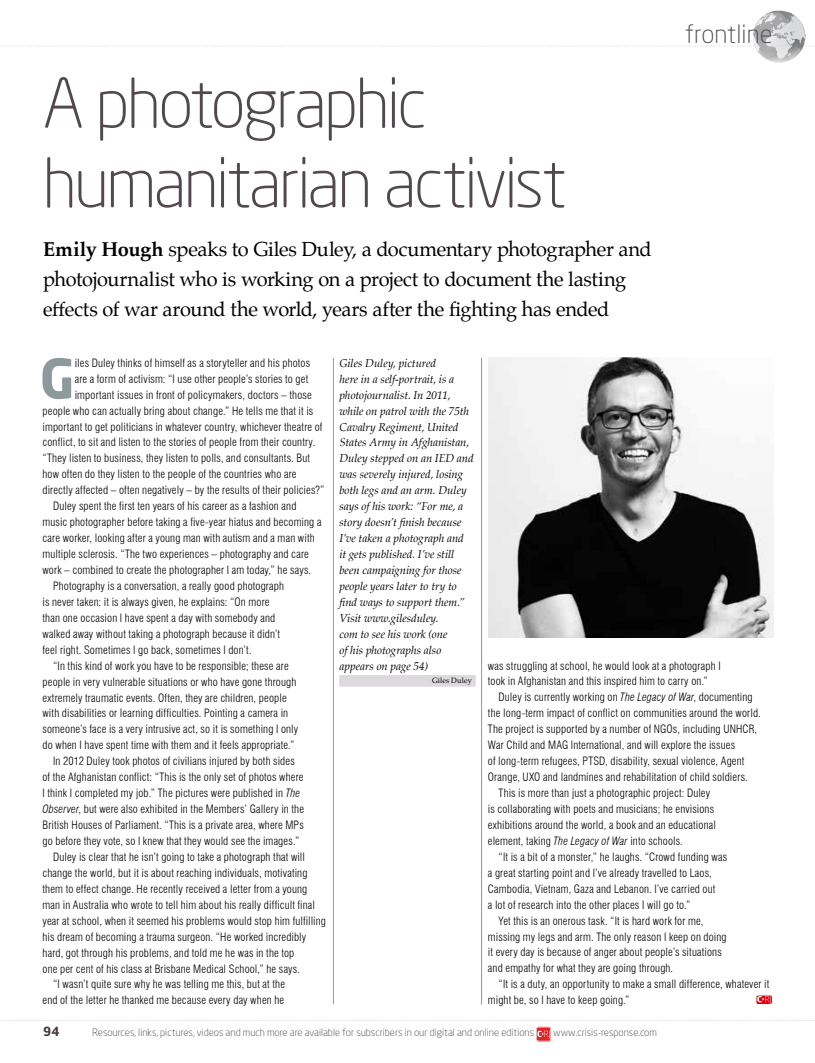
<style>
.page{position:relative;width:815px;height:1063px;background:#fff}
.page>*{position:absolute;margin:0;border:0;box-sizing:border-box;transform-origin:0 0}
.t1{font:300 67.5px/79.8px "Neo Sans Std";letter-spacing:-.045em;color:#52494f}
.t2{font:700 54.12px "Neo Sans Std";color:#8e999c}
.t3{font:300 25px "Neo Sans Std";color:#52494f}
.t4{font:20px/30px "Palatino";letter-spacing:-.02em;color:#000}
.t5{font:700 12.5px "Neo Sans Std";color:#473e43}
.t6{font:300 condensed 11.25px/16px "Swiss 721 BT";letter-spacing:.015em;color:#000}
.t7{font:italic 11.25px/16px "Palatino";letter-spacing:-.005em;color:#000}
.t8{font:300 10px "Neo Sans Std";color:#473e43}
.t9{font:7.5px "Palatino";letter-spacing:.015em;color:#000}
.s1{font-weight:700}
.s2{font-style:italic}
</style>
<div class="page">
<svg style="left:0;top:1020px;width:815px;height:1px"></svg>
<hr style="left:333px;top:358px;width:1px;height:646px;background:#999298">
<hr style="left:481px;top:358px;width:1px;height:647px;background:#999298">
<img style="left:489px;top:358px;width:284px;height:280px">
<svg style="left:2px;top:11px;width:812px;height:52px"></svg>
<svg style="left:536px;top:1027px;width:15px;height:15px"></svg>
<div style="left:756px;top:995px;width:16px;height:10px;border:1px solid #fff;border-radius:2px"></div>
<svg style="left:757px;top:996px;width:14px;height:8px"></svg>
<div style="left:339px;top:675px;width:137px;height:12px;background:#dddadd"></div>
<h3 class="t3" style="left:685px;top:19px;width:89px">frontline</h3>
<h1 class="t1" style="left:43px;top:63px;width:526px">A photographic humanitarian activist</h1>
<h3 class="t4" style="left:43px;top:234px;width:610px"><span class="s1">Emily Hough</span> speaks to Giles Duley, a documentary photographer and photojournalist who is working on a project to document the lasting effects of war around the world, years after the fighting has ended</h3>
<p class="t7" style="left:339px;top:355px;width:136px">Giles Duley, pictured<br>here in a self-portrait, is a photojournalist. In 2011, while on patrol with the 75th<br>Cavalry Regiment, United<br>States Army in Afghanistan,<br>Duley stepped on an IED and was severely injured, losing both legs and an arm. Duley says of his work: “For me, a story doesn’t finish because<br>I’ve taken a photograph and<br>it gets published. I’ve still been campaigning for those people years later to try to find ways to support them.”<br>Visit www.gilesduley.<br>com to see his work (one<br>of his photographs also appears on page 54)</p>
<p class="t9" style="left:432px;top:675px;width:41px">Giles Duley</p>
<h2 class="t2" style="left:40px;top:344px;width:36px">G</h2>
<p class="t6" style="left:75px;top:355px;width:237px">iles Duley thinks of himself as a storyteller and his photos</p>
<p class="t6" style="left:75px;top:371px;width:235px">are a form of activism: “I use other people’s stories to get</p>
<p class="t6" style="left:75px;top:387px;width:239px">important issues in front of policymakers, doctors – those</p>
<p class="t6" style="left:43px;top:402px;width:272px">people who can actually bring about change.” He tells me that it is</p>
<p class="t6" style="left:43px;top:418px;width:281px">important to get politicians in whatever country, whichever theatre of</p>
<p class="t6" style="left:43px;top:434px;width:274px">conflict, to sit and listen to the stories of people from their country.</p>
<p class="t6" style="left:43px;top:450px;width:269px">“They listen to business, they listen to polls, and consultants. But</p>
<p class="t6" style="left:43px;top:466px;width:256px">how often do they listen to the people of the countries who are</p>
<p class="t6" style="left:43px;top:482px;width:284px">directly affected – often negatively – by the results of their policies?”</p>
<p class="t6" style="left:53px;top:498px;width:245px">Duley spent the first ten years of his career as a fashion and</p>
<p class="t6" style="left:43px;top:514px;width:280px">music photographer before taking a five-year hiatus and becoming a</p>
<p class="t6" style="left:43px;top:530px;width:274px">care worker, looking after a young man with autism and a man with</p>
<p class="t6" style="left:43px;top:546px;width:268px">multiple sclerosis. “The two experiences – photography and care</p>
<p class="t6" style="left:43px;top:562px;width:270px">work – combined to create the photographer I am today,” he says.</p>
<p class="t6" style="left:53px;top:578px;width:233px">Photography is a conversation, a really good photograph</p>
<p class="t6" style="left:43px;top:594px;width:229px">is never taken: it is always given, he explains: “On more</p>
<p class="t6" style="left:43px;top:610px;width:234px">than one occasion I have spent a day with somebody and</p>
<p class="t6" style="left:43px;top:626px;width:239px">walked away without taking a photograph because it didn’t</p>
<p class="t6" style="left:43px;top:642px;width:211px">feel right. Sometimes I go back, sometimes I don’t.</p>
<p class="t6" style="left:53px;top:658px;width:237px">“In this kind of work you have to be responsible; these are</p>
<p class="t6" style="left:43px;top:673px;width:255px">people in very vulnerable situations or who have gone through</p>
<p class="t6" style="left:43px;top:689px;width:246px">extremely traumatic events. Often, they are children, people</p>
<p class="t6" style="left:43px;top:705px;width:247px">with disabilities or learning difficulties. Pointing a camera in</p>
<p class="t6" style="left:43px;top:721px;width:257px">someone’s face is a very intrusive act, so it is something I only</p>
<p class="t6" style="left:43px;top:737px;width:254px">do when I have spent time with them and it feels appropriate.”</p>
<p class="t6" style="left:53px;top:753px;width:243px">In 2012 Duley took photos of civilians injured by both sides</p>
<p class="t6" style="left:43px;top:769px;width:263px">of the Afghanistan conflict: “This is the only set of photos where</p>
<p class="t6" style="left:43px;top:785px;width:259px">I think I completed my job.” The pictures were published in <span class="s2">The</span></p>
<p class="t6" style="left:43px;top:801px;width:263px"><span class="s2">Observer</span>, but were also exhibited in the Members’ Gallery in the</p>
<p class="t6" style="left:43px;top:817px;width:263px">British Houses of Parliament. “This is a private area, where MPs</p>
<p class="t6" style="left:43px;top:833px;width:258px">go before they vote, so I knew that they would see the images.”</p>
<p class="t6" style="left:53px;top:849px;width:253px">Duley is clear that he isn’t going to take a photograph that will</p>
<p class="t6" style="left:43px;top:865px;width:266px">change the world, but it is about reaching individuals, motivating</p>
<p class="t6" style="left:43px;top:881px;width:266px">them to effect change. He recently received a letter from a young</p>
<p class="t6" style="left:43px;top:897px;width:274px">man in Australia who wrote to tell him about his really difficult final</p>
<p class="t6" style="left:43px;top:913px;width:285px">year at school, when it seemed his problems would stop him fulfilling</p>
<p class="t6" style="left:43px;top:929px;width:265px">his dream of becoming a trauma surgeon. “He worked incredibly</p>
<p class="t6" style="left:43px;top:944px;width:253px">hard, got through his problems, and told me he was in the top</p>
<p class="t6" style="left:43px;top:960px;width:259px">one per cent of his class at Brisbane Medical School,” he says.</p>
<p class="t6" style="left:53px;top:976px;width:233px">“I wasn’t quite sure why he was telling me this, but at the</p>
<p class="t6" style="left:43px;top:992px;width:243px">end of the letter he thanked me because every day when he</p>
<p class="t6" style="left:488px;top:657px;width:234px">was struggling at school, he would look at a photograph I took in Afghanistan and this inspired him to carry on.”</p>
<p class="t6" style="left:499px;top:689px;width:256px">Duley is currently working on <span class="s2">The Legacy of War</span>, documenting</p>
<p class="t6" style="left:488px;top:705px;width:274px">the long-term impact of conflict on communities around the world.</p>
<p class="t6" style="left:488px;top:721px;width:271px">The project is supported by a number of NGOs, including UNHCR,</p>
<p class="t6" style="left:488px;top:737px;width:249px">War Child and MAG International, and will explore the issues</p>
<p class="t6" style="left:488px;top:753px;width:258px">of long-term refugees, PTSD, disability, sexual violence, Agent</p>
<p class="t6" style="left:488px;top:769px;width:261px">Orange, UXO and landmines and rehabilitation of child soldiers.</p>
<p class="t6" style="left:499px;top:785px;width:213px">This is more than just a photographic project: Duley</p>
<p class="t6" style="left:488px;top:801px;width:228px">is collaborating with poets and musicians; he envisions</p>
<p class="t6" style="left:488px;top:817px;width:230px">exhibitions around the world, a book and an educational</p>
<p class="t6" style="left:488px;top:833px;width:196px">element, taking <span class="s2">The Legacy of War</span> into schools.</p>
<p class="t6" style="left:499px;top:849px;width:230px">“It is a bit of a monster,” he laughs. “Crowd funding was</p>
<p class="t6" style="left:488px;top:865px;width:225px">a great starting point and I’ve already travelled to Laos,</p>
<p class="t6" style="left:488px;top:881px;width:229px">Cambodia, Vietnam, Gaza and Lebanon. I’ve carried out</p>
<p class="t6" style="left:488px;top:897px;width:204px">a lot of research into the other places I will go to.”</p>
<p class="t6" style="left:499px;top:913px;width:206px">Yet this is an onerous task. “It is hard work for me,</p>
<p class="t6" style="left:488px;top:928px;width:240px">missing my legs and arm. The only reason I keep on doing</p>
<p class="t6" style="left:488px;top:944px;width:235px">it every day is because of anger about people’s situations</p>
<p class="t6" style="left:488px;top:960px;width:187px">and empathy for what they are going through.</p>
<p class="t6" style="left:499px;top:976px;width:272px">“It is a duty, an opportunity to make a small difference, whatever it</p>
<p class="t6" style="left:488px;top:992px;width:143px">might be, so I have to keep going.”</p>
<p class="t5" style="left:43px;top:1024px;width:18px">94</p>
<p class="t8" style="left:92px;top:1027px;width:444px">Resources, links, pictures, videos and much more are available for subscribers in our digital and online editions</p>
<p class="t8" style="left:553px;top:1027px;width:105px">www.crisis-response.com</p>
</div>
